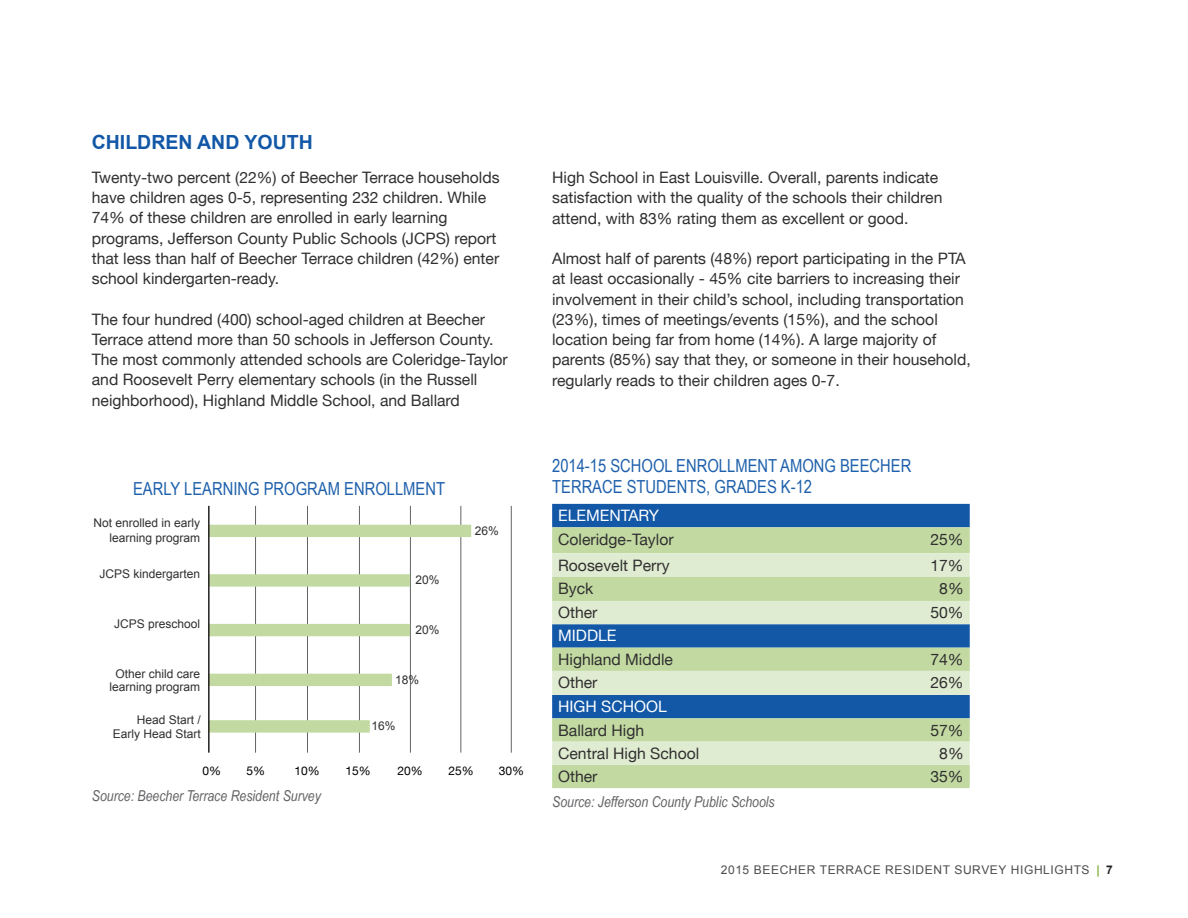
<style>
.page{position:relative;width:1188px;height:918px;background:#fff}
.page>*{position:absolute;margin:0;border:0;box-sizing:border-box;transform-origin:0 0}
.Headers{font:700 19.5px "Arial";color:#1258a7}
.Key{font:18px/20.2px "Arial Narrow";color:#1e60ab}
.Text_Body{font:15.75px/20.2px "Helvetica Neue LT";color:#312f30}
.Text_Body-2{font:15.75px "Helvetica Neue LT";color:#fff}
.Sources{font:italic 15px "Arial Narrow";color:#636366}
.Key-2{font:12px/13.5px "Arial";color:#312f30;text-align:right}
.t1{font:12px "Arial";letter-spacing:.05em;color:#4b4c4d}
.Text_Body-3{font:12px "Helvetica Neue LT";color:#000}
.s1{font-weight:700;color:#84b546}
.s2{font-weight:700;color:#231f20}
</style>
<div class="page">
<div style="left:552px;top:504px;width:418px;height:23px;background:#1258a7"></div>
<div style="left:552px;top:527px;width:418px;height:261px;background:#c2daa2"></div>
<svg style="left:552px;top:553px;width:418px;height:212px;background:#a9c6b9"></svg>
<hr style="left:255px;top:506px;width:1px;height:247px;background:#636366">
<hr style="left:307px;top:506px;width:1px;height:247px;background:#636366">
<hr style="left:359px;top:506px;width:1px;height:247px;background:#636366">
<hr style="left:410px;top:506px;width:1px;height:247px;background:#636366">
<hr style="left:460px;top:506px;width:1px;height:247px;background:#636366">
<div style="left:208px;top:525px;width:263px;height:12px;background:#c2daa2"></div>
<div style="left:208px;top:574px;width:202px;height:13px;background:#c2daa2;border:2px solid #c2daa2"></div>
<div style="left:208px;top:624px;width:202px;height:12px;background:#c2daa2"></div>
<div style="left:208px;top:674px;width:184px;height:12px;background:#c2daa2"></div>
<hr style="left:511px;top:506px;width:1px;height:247px;background:#636366">
<div style="left:208px;top:720px;width:162px;height:13px;background:#c2daa2;border:2px solid #c2daa2"></div>
<hr style="left:208px;top:506px;width:2px;height:247px;background:#231f20">
<p class="Headers" style="left:92px;top:129px;width:222px">CHILDREN AND YOUTH</p>
<p class="Text_Body" style="left:92px;top:167px;width:409px">Twenty-two percent (22%) of Beecher Terrace households have children ages 0-5, representing 232 children. While 74% of these children are enrolled in early learning programs, Jefferson County Public Schools (JCPS) report that less than half of Beecher Terrace children (42%) enter school kindergarten-ready.</p>
<p class="Text_Body" style="left:92px;top:309px;width:418px">The four hundred (400) school-aged children at Beecher Terrace attend more than 50 schools in Jefferson County.<br>The most commonly attended schools are Coleridge-Taylor and Roosevelt Perry elementary schools (in the Russell neighborhood), Highland Middle School, and Ballard</p>
<p class="Key" style="left:133px;top:478px;width:313px">EARLY LEARNING PROGRAM ENROLLMENT</p>
<p class="Key-2" style="left:94px;top:516px;width:108px;line-height:15px">Not enrolled in early learning program</p>
<p class="Key-2" style="left:100px;top:568px;width:102px">JCPS kindergarten</p>
<p class="Key-2" style="left:114px;top:617px;width:88px">JCPS preschool</p>
<p class="Key-2" style="left:110px;top:667px;width:92px;text-align:center">Other child care learning program</p>
<p class="Key-2" style="left:113px;top:714px;width:90px">Head Start /<br>Early Head Start</p>
<p class="Key-2" style="left:415px;top:574px;width:26px">20%</p>
<p class="Key-2" style="left:415px;top:623px;width:26px">20%</p>
<p class="Key-2" style="left:395px;top:673px;width:26px">18%</p>
<p class="Key-2" style="left:372px;top:720px;width:26px">16%</p>
<p class="Key-2" style="left:475px;top:524px;width:26px">26%</p>
<p class="Text_Body-3" style="left:203px;top:764px;width:20px">0%</p>
<p class="Text_Body-3" style="left:247px;top:764px;width:20px">5%</p>
<p class="Text_Body-3" style="left:294px;top:764px;width:27px">10%</p>
<p class="Text_Body-3" style="left:346px;top:764px;width:27px">15%</p>
<p class="Text_Body-3" style="left:397px;top:764px;width:27px">20%</p>
<p class="Text_Body-3" style="left:449px;top:764px;width:27px">25%</p>
<p class="Text_Body-3" style="left:499px;top:764px;width:27px">30%</p>
<p class="Sources" style="left:92px;top:785px;width:231px">Source: Beecher Terrace Resident Survey</p>
<p class="Text_Body" style="left:552px;top:167px;width:392px">High School in East Louisville. Overall, parents indicate satisfaction with the quality of the schools their children attend, with 83% rating them as excellent or good.</p>
<p class="Text_Body" style="left:552px;top:248px;width:420px">Almost half of parents (48%) report participating in the PTA at least occasionally - 45% cite barriers to increasing their involvement in their child’s school, including transportation (23%), times of meetings/events (15%), and the school location being far from home (14%). A large majority of parents (85%) say that they, or someone in their household, regularly reads to their children ages 0-7.</p>
<p class="Key" style="left:552px;top:455px;width:361px">2014-15 SCHOOL ENROLLMENT AMONG BEECHER<br>TERRACE STUDENTS, GRADES K-12</p>
<p class="Text_Body-2" style="left:558px;top:506px;width:102px">ELEMENTARY</p>
<p class="Text_Body" style="left:558px;top:529px;width:117px">Coleridge-Taylor</p>
<p class="Text_Body" style="left:930px;top:529px;width:35px">25%</p>
<p class="Text_Body" style="left:558px;top:555px;width:113px">Roosevelt Perry</p>
<p class="Text_Body" style="left:930px;top:555px;width:35px">17%</p>
<p class="Text_Body" style="left:558px;top:578px;width:37px">Byck</p>
<p class="Text_Body" style="left:939px;top:578px;width:26px">8%</p>
<p class="Text_Body" style="left:558px;top:602px;width:41px">Other</p>
<p class="Text_Body" style="left:930px;top:602px;width:35px">50%</p>
<p class="Text_Body-2" style="left:558px;top:626px;width:60px">MIDDLE</p>
<p class="Text_Body" style="left:558px;top:649px;width:116px">Highland Middle</p>
<p class="Text_Body" style="left:930px;top:649px;width:35px">74%</p>
<p class="Text_Body" style="left:558px;top:672px;width:41px">Other</p>
<p class="Text_Body" style="left:930px;top:672px;width:35px">26%</p>
<p class="Text_Body-2" style="left:558px;top:697px;width:110px">HIGH SCHOOL</p>
<p class="Text_Body" style="left:558px;top:720px;width:88px">Ballard High</p>
<p class="Text_Body" style="left:930px;top:720px;width:35px">57%</p>
<p class="Text_Body" style="left:558px;top:743px;width:143px">Central High School</p>
<p class="Text_Body" style="left:939px;top:743px;width:26px">8%</p>
<p class="Text_Body" style="left:558px;top:766px;width:41px">Other</p>
<p class="Text_Body" style="left:930px;top:766px;width:35px">35%</p>
<p class="Sources" style="left:552px;top:791px;width:224px">Source: Jefferson County Public Schools</p>
<p class="t1" style="left:721px;top:862px;width:394px">2015 BEECHER TERRACE RESIDENT SURVEY HIGHLIGHTS <span class="s1">|</span> <span class="s2">7</span></p>
</div>
